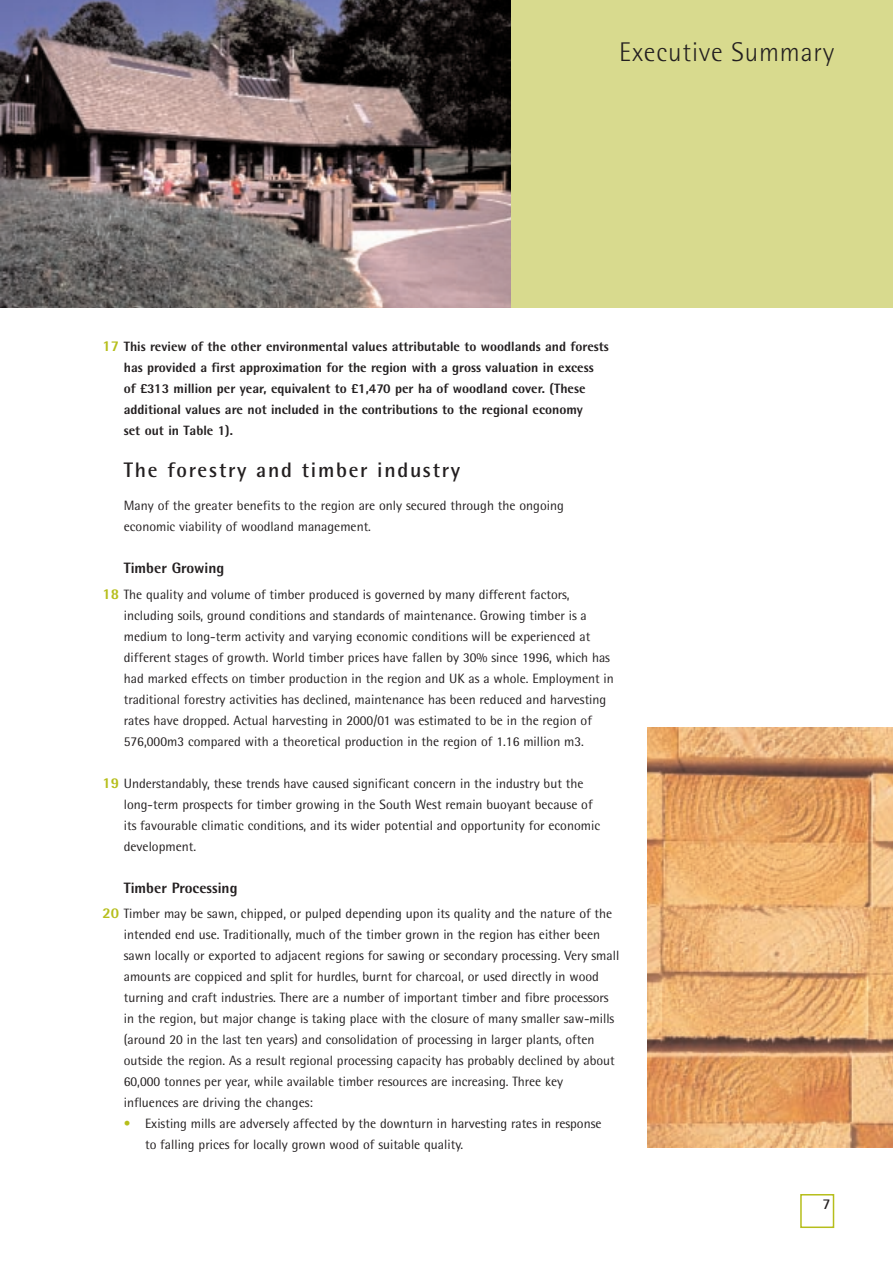
<style>
.page{position:relative;width:893px;height:1262px;background:#fff}
.page>*{position:absolute;margin:0;border:0;box-sizing:border-box;transform-origin:0 0}
.t1{font:300 27px "Rotis Semi Sans";letter-spacing:.03em;color:#231f20}
.t2{font:700 21px "Rotis Semi Sans";letter-spacing:.08em;color:#231f20}
.t3{font:800 15px "Rotis Semi Sans";color:#231f20}
.t4{font:700 15px "Rotis Sans Serif";color:#231f20}
.t5{font:13.5px/21px "Rotis Semi Sans";color:#231f20}
.t6{font:800 13.5px/21px "Rotis Semi Sans";color:#231f20}
.s1{font-size:15px;color:#b6be1b}
.s2{font-weight:800;font-size:15px;color:#b6be1b}
.s3{color:#b6be1b}
</style>
<div class="page">
<div style="left:800px;top:1194px;width:34px;height:34px;border:2px solid #b6be1b"></div>
<div style="left:0;top:0;width:892px;height:307px;background:#d8da8e"></div>
<img style="left:0;top:0;width:511px;height:307px">
<img style="left:647px;top:727px;width:245px;height:420px">
<h1 class="t1" style="left:619px;top:43px;width:216px">Executive Summary</h1>
<p class="t6" style="left:124px;top:337px;width:486px;text-indent:-21px"><span class="s1">17</span> This review of the other environmental values attributable to woodlands and forests has provided a first approximation for the region with a gross valuation in excess of £313 million per year, equivalent to £1,470 per ha of woodland cover. (These additional values are not included in the contributions to the regional economy<br>set out in Table 1).</p>
<h2 class="t2" style="left:124px;top:462px;width:338px">The forestry and timber industry</h2>
<p class="t5" style="left:124px;top:497px;width:441px">Many of the greater benefits to the region are only secured through the ongoing economic viability of woodland management.</p>
<p class="t3" style="left:124px;top:563px;width:102px">Timber Growing</p>
<p class="t5" style="left:124px;top:585px;width:491px;text-indent:-21px"><span class="s2">18</span> The quality and volume of timber produced is governed by many different factors, including soils, ground conditions and standards of maintenance. Growing timber is a medium to long-term activity and varying economic conditions will be experienced at different stages of growth. World timber prices have fallen by 30% since 1996, which has had marked effects on timber production in the region and UK as a whole. Employment in traditional forestry activities has declined, maintenance has been reduced and harvesting rates have dropped. Actual harvesting in 2000/01 was estimated to be in the region of 576,000m3 compared with a theoretical production in the region of 1.16 million m3.</p>
<p class="t5" style="left:124px;top:774px;width:478px;text-indent:-21px"><span class="s2">19</span> Understandably, these trends have caused significant concern in the industry but the long-term prospects for timber growing in the South West remain buoyant because of its favourable climatic conditions, and its wider potential and opportunity for economic development.</p>
<p class="t3" style="left:124px;top:882px;width:115px">Timber Processing</p>
<p class="t5" style="left:124px;top:904px;width:497px;text-indent:-21px"><span class="s2">20</span> Timber may be sawn, chipped, or pulped depending upon its quality and the nature of the intended end use. Traditionally, much of the timber grown in the region has either been sawn locally or exported to adjacent regions for sawing or secondary processing. Very small amounts are coppiced and split for hurdles, burnt for charcoal, or used directly in wood turning and craft industries. There are a number of important timber and fibre processors in the region, but major change is taking place with the closure of many smaller saw-mills (around 20 in the last ten years) and consolidation of processing in larger plants, often outside the region. As a result regional processing capacity has probably declined by about 60,000 tonnes per year, while available timber resources are increasing. Three key influences are driving the changes:</p>
<p class="t5" style="left:145px;top:1114px;width:458px;text-indent:-21px"><span class="s3">•</span> Existing mills are adversely affected by the downturn in harvesting rates in response to falling prices for locally grown wood of suitable quality.</p>
<p class="t4" style="left:822px;top:1198px;width:10px">7</p>
</div>
